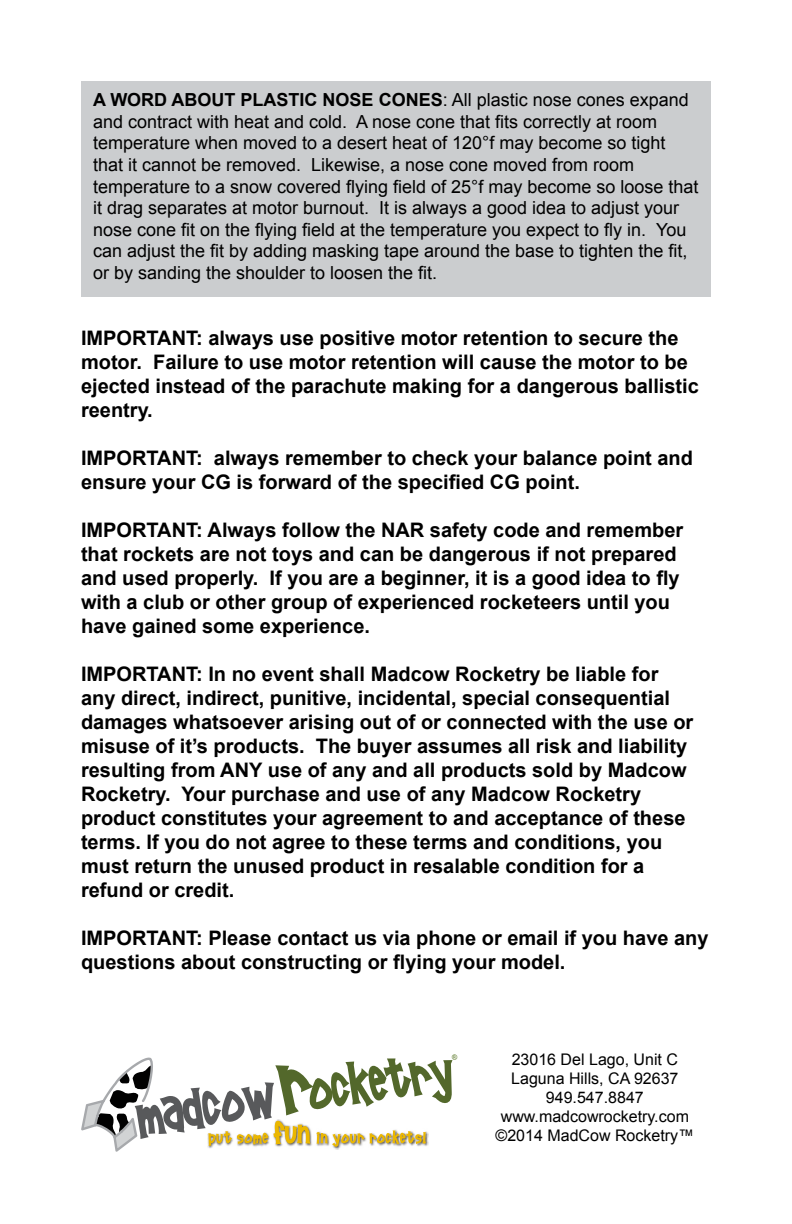
<style>
.page{position:relative;width:792px;height:1224px;background:#fff}
.page>*{position:absolute;margin:0;border:0;box-sizing:border-box;transform-origin:0 0}
.t1{font:700 20px/24px "Arial";color:#000}
.t2{font:18px/21.6px "Arial";color:#000}
.t3{font:16px/19.2px "Arial";color:#000;text-align:center}
.s1{font-weight:700}
</style>
<div class="page">
<div style="left:81px;top:81px;width:630px;height:216px;background:#cbcdcf"></div>
<svg style="left:81px;top:1057px;width:372px;height:95px"></svg>
<p class="t2" style="left:93px;top:89px;width:607px"><span class="s1">A WORD ABOUT PLASTIC NOSE CONES</span>: All plastic nose cones expand and contract with heat and cold. A nose cone that fits correctly at room temperature when moved to a desert heat of 120°f may become so tight that it cannot be removed. Likewise, a nose cone moved from room temperature to a snow covered flying field of 25°f may become so loose that it drag separates at motor burnout. It is always a good idea to adjust your nose cone fit on the flying field at the temperature you expect to fly in. You can adjust the fit by adding masking tape around the base to tighten the fit, or by sanding the shoulder to loosen the fit.</p>
<p class="t1" style="left:81px;top:327px;width:619px">IMPORTANT: always use positive motor retention to secure the motor. Failure to use motor retention will cause the motor to be ejected instead of the parachute making for a dangerous ballistic reentry.</p>
<p class="t1" style="left:81px;top:447px;width:614px">IMPORTANT: always remember to check your balance point and ensure your CG is forward of the specified CG point.</p>
<p class="t1" style="left:81px;top:519px;width:604px">IMPORTANT: Always follow the NAR safety code and remember that rockets are not toys and can be dangerous if not prepared and used properly. If you are a beginner, it is a good idea to fly with a club or other group of experienced rocketeers until you have gained some experience.</p>
<p class="t1" style="left:81px;top:663px;width:614px">IMPORTANT: In no event shall Madcow Rocketry be liable for any direct, indirect, punitive, incidental, special consequential damages whatsoever arising out of or connected with the use or misuse of it’s products. The buyer assumes all risk and liability resulting from ANY use of any and all products sold by Madcow Rocketry. Your purchase and use of any Madcow Rocketry product constitutes your agreement to and acceptance of these terms. If you do not agree to these terms and conditions, you must return the unused product in resalable condition for a refund or credit.</p>
<p class="t1" style="left:81px;top:927px;width:629px">IMPORTANT: Please contact us via phone or email if you have any questions about constructing or flying your model.</p>
<p class="t3" style="left:496px;top:1050px;width:200px">23016 Del Lago, Unit C<br>Laguna Hills, CA 92637<br>949.547.8847 www.madcowrocketry.com ©2014 MadCow Rocketry™</p>
</div>
